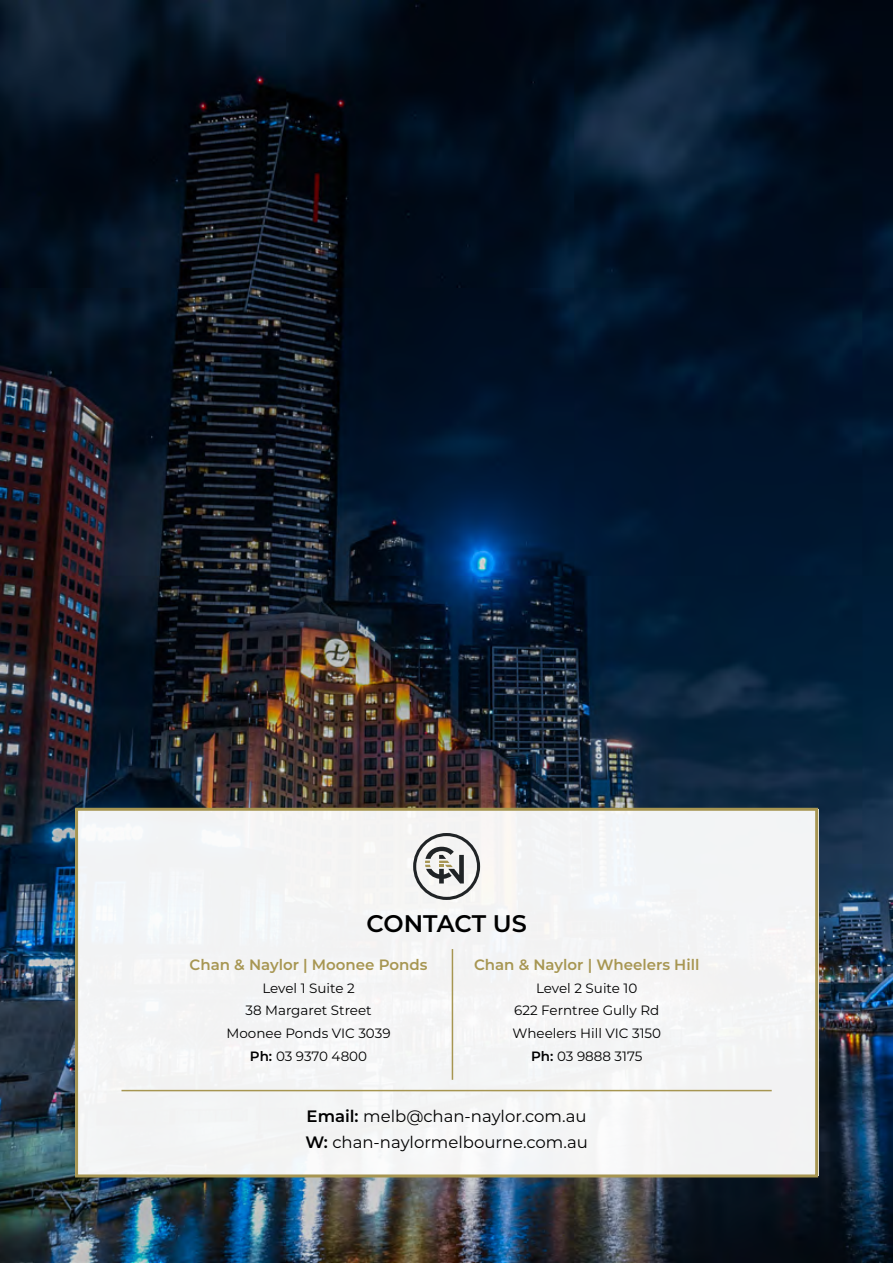
<style>
.page{position:relative;width:893px;height:1263px;background:#fff}
.page>*{position:absolute;margin:0;border:0;box-sizing:border-box;transform-origin:0 0}
.t1{font:600 24px "Montserrat";letter-spacing:-.01em;color:#000}
.t2{font:16.5px/26.5px "Montserrat";color:#000}
.t3{font:600 15px "Montserrat";color:#a79652}
.t4{font:13.5px/23px "Montserrat";color:#000;text-align:center}
.s1{font-weight:600}
</style>
<div class="page">
<img style="left:0;top:0;width:893px;height:1263px">
<div style="left:75px;top:809px;width:743px;height:367px;background:#f3f4f5"></div>
<hr style="left:122px;top:1090px;width:650px;height:1px;background:#a79652">
<div style="left:75px;top:808px;width:743px;height:369px;border:3px solid #a79652"></div>
<svg style="left:413px;top:833px;width:67px;height:67px"></svg>
<hr style="left:452px;top:949px;width:1px;height:131px;background:#a79652">
<h1 class="t1" style="left:366px;top:906px;width:162px">CONTACT US</h1>
<p class="t3" style="left:190px;top:953px;width:239px">Chan &amp; Naylor | Moonee Ponds</p>
<p class="t4" style="left:227px;top:976px;width:166px">Level 1 Suite 2<br>38 Margaret Street<br>Moonee Ponds VIC 3039<br><span class="s1">Ph:</span> 03 9370 4800</p>
<p class="t3" style="left:474px;top:953px;width:227px">Chan &amp; Naylor | Wheelers Hill</p>
<p class="t4" style="left:512px;top:976px;width:150px">Level 2 Suite 10<br>622 Ferntree Gully Rd<br>Wheelers Hill VIC 3150<br><span class="s1">Ph:</span> 03 9888 3175</p>
<p class="t2" style="left:305px;top:1102px;width:284px"><span class="s1">Email:</span> melb@chan-naylor.com.au<br><span class="s1">W:</span> chan-naylormelbourne.com.au</p>
</div>
